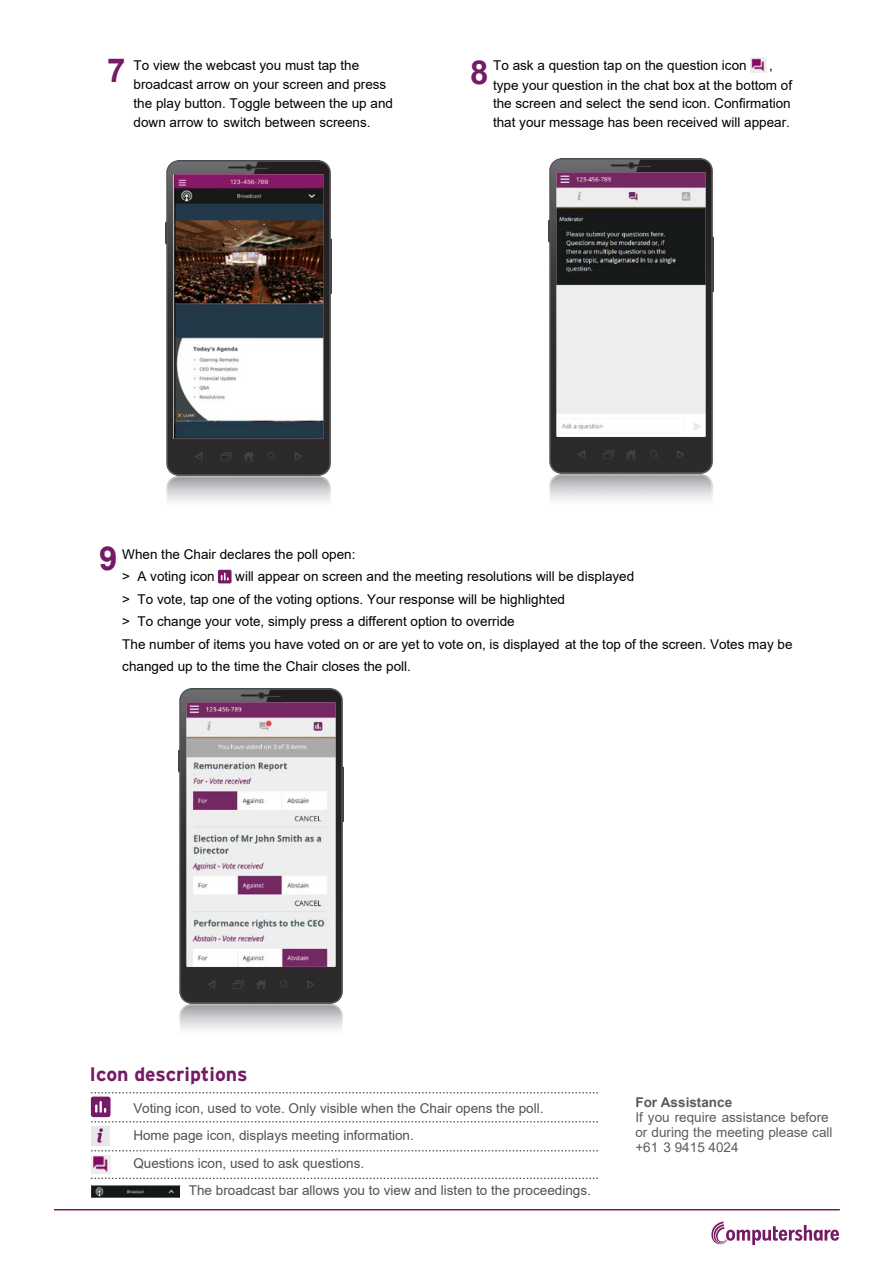
<style>
.page{position:relative;width:893px;height:1263px;background:#fff}
.page>*{position:absolute;margin:0;border:0;box-sizing:border-box;transform-origin:0 0}
.t1{font:700 33px "Arial";color:#751a65}
.t2{font:700 19.5px "Interstate";color:#751a65}
.t3{font:13.5px/22.5px "Arial";color:#000}
.t4{font:13.5px "Arial";color:#515151}
.t5{font:13.5px/15px "Arial";color:#5e5b5c}
.t6{font:700 13.5px "Arial";color:#5e5b5c}
</style>
<div class="page">
<img style="left:548px;top:159px;width:165px;height:341px">
<img style="left:178px;top:689px;width:166px;height:341px">
<img style="left:166px;top:160px;width:165px;height:342px">
<hr style="left:54px;top:1209px;width:786px;height:1px;background:#751a65">
<svg style="left:711px;top:1221px;width:128px;height:24px"></svg>
<img style="left:751px;top:57px;width:16px;height:15px">
<svg style="left:218px;top:570px;width:14px;height:13px"></svg>
<div style="left:91px;top:1126px;width:19px;height:20px;background:#e6e7e9"></div>
<svg style="left:97px;top:1128px;width:6px;height:14px"></svg>
<img style="left:91px;top:1155px;width:19px;height:18px">
<img style="left:91px;top:1185px;width:88px;height:12px">
<svg style="left:91px;top:1092px;width:507px;height:30px"></svg>
<svg style="left:92px;top:1150px;width:506px;height:1px"></svg>
<svg style="left:92px;top:1177px;width:506px;height:2px"></svg>
<h1 class="t1" style="left:107px;top:53px;width:20px">7</h1>
<h1 class="t1" style="left:470px;top:54px;width:20px">8</h1>
<p class="t3" style="left:134px;top:56px;width:261px;line-height:18.9px">To view the webcast you must tap the broadcast arrow on your screen and press the play button. Toggle between the up and down arrow to switch between screens.</p>
<p class="t3" style="left:493px;top:54px;width:255px">To ask a question tap on the question icon</p>
<p class="t3" style="left:493px;top:56px;width:301px;line-height:19px;text-indent:276px">, type your question in the chat box at the bottom of the screen and select the send icon. Confirmation that your message has been received will appear.</p>
<h1 class="t1" style="left:99px;top:540px;width:20px">9</h1>
<p class="t3" style="left:122px;top:543px;width:235px">When the Chair declares the poll open: &gt; A voting icon</p>
<p class="t3" style="left:122px;top:565px;width:672px;text-indent:113px">will appear on screen and the meeting resolutions will be displayed<br>&gt; To vote, tap one of the voting options. Your response will be highlighted<br>&gt; To change your vote, simply press a different option to override<br>The number of items you have voted on or are yet to vote on, is displayed at the top of the screen. Votes may be changed up to the time the Chair closes the poll.</p>
<h2 class="t2" style="left:90px;top:1063px;width:160px">Icon descriptions</h2>
<p class="t4" style="left:133px;top:1100px;width:412px">Voting icon, used to vote. Only visible when the Chair opens the poll.</p>
<p class="t4" style="left:133px;top:1128px;width:282px">Home page icon, displays meeting information.</p>
<p class="t4" style="left:133px;top:1155px;width:232px">Questions icon, used to ask questions.</p>
<p class="t4" style="left:189px;top:1183px;width:403px">The broadcast bar allows you to view and listen to the proceedings.</p>
<p class="t6" style="left:635px;top:1094px;width:98px">For Assistance</p>
<p class="t5" style="left:635px;top:1109px;width:199px">If you require assistance before or during the meeting please call +61 3 9415 4024</p>
</div>
